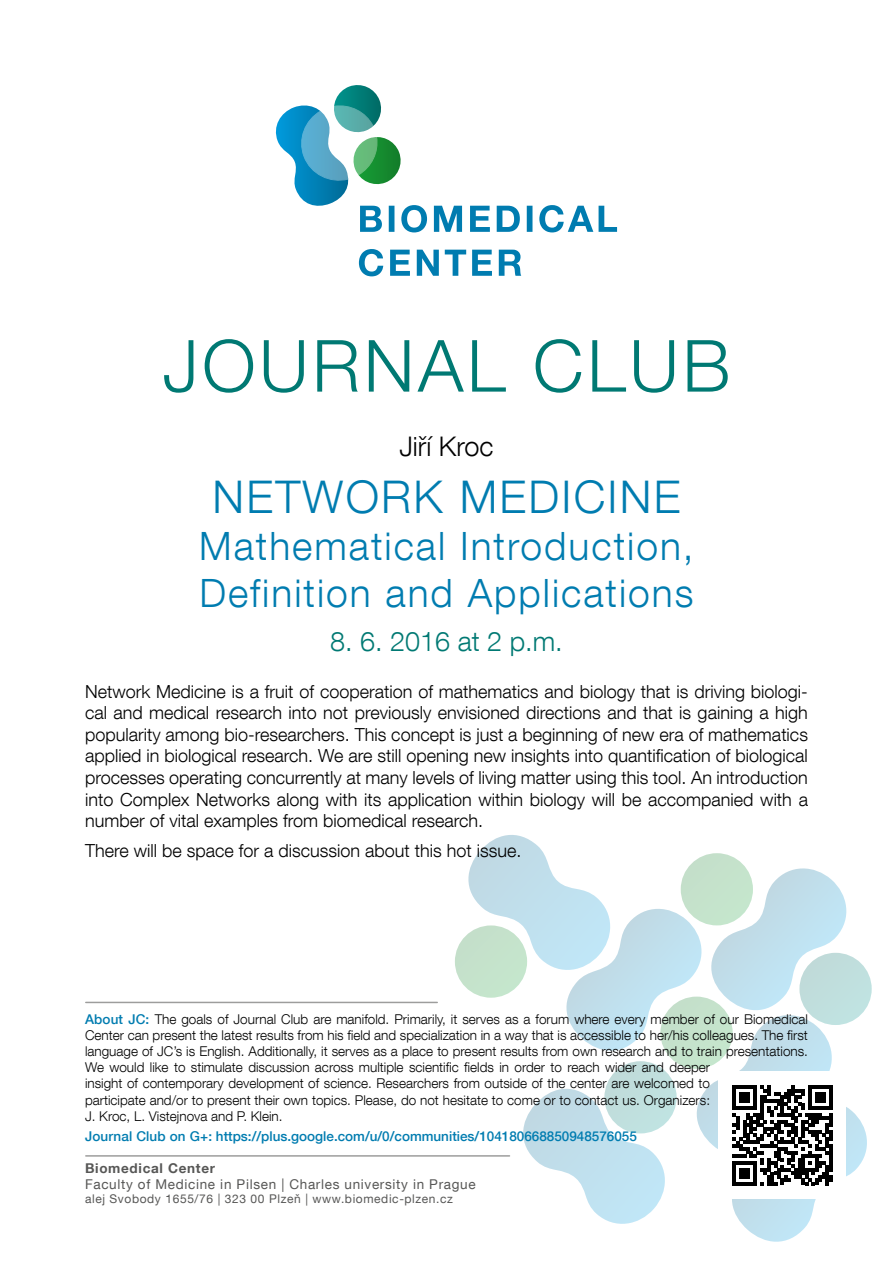
<style>
.page{position:relative;width:893px;height:1263px;background:#fff}
.page>*{position:absolute;margin:0;border:0;box-sizing:border-box;transform-origin:0 0}
.Název{font:300 72px "Helvetica Neue LT Com";letter-spacing:.05em;color:#007973}
.Podnadpis{font:300 45px "Helvetica Neue LT Com";letter-spacing:.05em;color:#007cb0}
.Podnadpis_2{font:300 39px/46.8px "Helvetica Neue LT Com";letter-spacing:.05em;color:#007cb0}
.termín{font:300 27px "Helvetica Neue LT Com";color:#007973}
.Autor{font:300 27px "Helvetica Neue LT Com";color:#000}
.běžný_odstavec{font:300 18px/21.6px "Helvetica Neue LT Com";color:#000;text-align:justify}
.malé{font:300 13.5px/16.2px "Helvetica Neue LT Com";color:#000}
.malé-2{font:500 13.5px "Helvetica Neue LT Com";color:#007cb0}
.t1{font:13.5px "Helvetica Neue LT Com";letter-spacing:.05em;color:#575756}
.t2{font:700 13.5px "Helvetica Neue LT Com";letter-spacing:.05em;color:#575756}
.t3{font:12px "Helvetica Neue LT Com";letter-spacing:.05em;color:#575756}
.s1{font-weight:500;color:#007cb0}
</style>
<div class="page">
<div style="left:455px;top:925px;width:72px;height:73px;background:#c4e0ca;border-radius:50%"></div>
<hr style="left:86px;top:1155px;width:423px;height:2px;background:#9d9d9c">
<svg style="left:359px;top:249px;width:162px;height:27px"></svg>
<svg style="left:275px;top:85px;width:342px;height:147px"></svg>
<hr style="left:86px;top:1002px;width:351px;height:1px;background:#9d9d9c">
<svg style="left:463px;top:835px;width:409px;height:407px"></svg>
<p class="Název" style="left:163px;top:322px;width:569px">JOURNAL CLUB</p>
<p class="Autor" style="left:399px;top:429px;width:96px">Jiří Kroc</p>
<p class="Podnadpis" style="left:212px;top:470px;width:470px">NETWORK MEDICINE</p>
<p class="Podnadpis_2" style="left:199px;top:522px;width:496px">Mathematical Introduction,<br>Definition and Applications</p>
<p class="termín" style="left:330px;top:625px;width:234px">8. 6. 2016 at 2 p.m.</p>
<p class="běžný_odstavec" style="left:85px;top:680px;width:724px">Network Medicine is a fruit of cooperation of mathematics and biology that is driving biologi&shy;cal and medical research into not previously envisioned directions and that is gaining a high popularity among bio-researchers. This concept is just a beginning of new era of mathematics applied in biological research. We are still opening new insights into quantification of biological processes operating concurrently at many levels of living matter using this tool. An introduction into Complex Networks along with its application within biology will be accompanied with a number of vital examples from biomedical research.</p>
<p class="běžný_odstavec" style="left:85px;top:840px;width:438px">There will be space for a discussion about this hot issue.</p>
<p class="malé" style="left:85px;top:1010px;width:724px"><span class="s1">About JC:</span> The goals of Journal Club are manifold. Primarily, it serves as a forum where every member of our Biomedical Center can present the latest results from his field and specialization in a way that is accessible to her/his colleagues. The first language of JC’s is English. Additionally, it serves as a place to present results from own research and to train presentations.<br>We would like to stimulate discussion across multiple scientific fields in order to reach wider and deeper<br>insight of contemporary development of science. Researchers from outside of the center are welcomed to<br>participate and/or to present their own topics. Please, do not hesitate to come or to contact us. Organizers:<br>J. Kroc, L. Vistejnova and P. Klein.</p>
<p class="malé-2" style="left:85px;top:1128px;width:553px">Journal Club on G+: https://plus.google.com/u/0/communities/104180668850948576055</p>
<p class="t2" style="left:85px;top:1159px;width:131px">Biomedical Center</p>
<p class="t1" style="left:85px;top:1176px;width:392px">Faculty of Medicine in Pilsen | Charles university in Prague</p>
<p class="t3" style="left:85px;top:1192px;width:369px">alej Svobody 1655/76 | 323 00 Plzeň | www.biomedic-plzen.cz</p>
</div>
